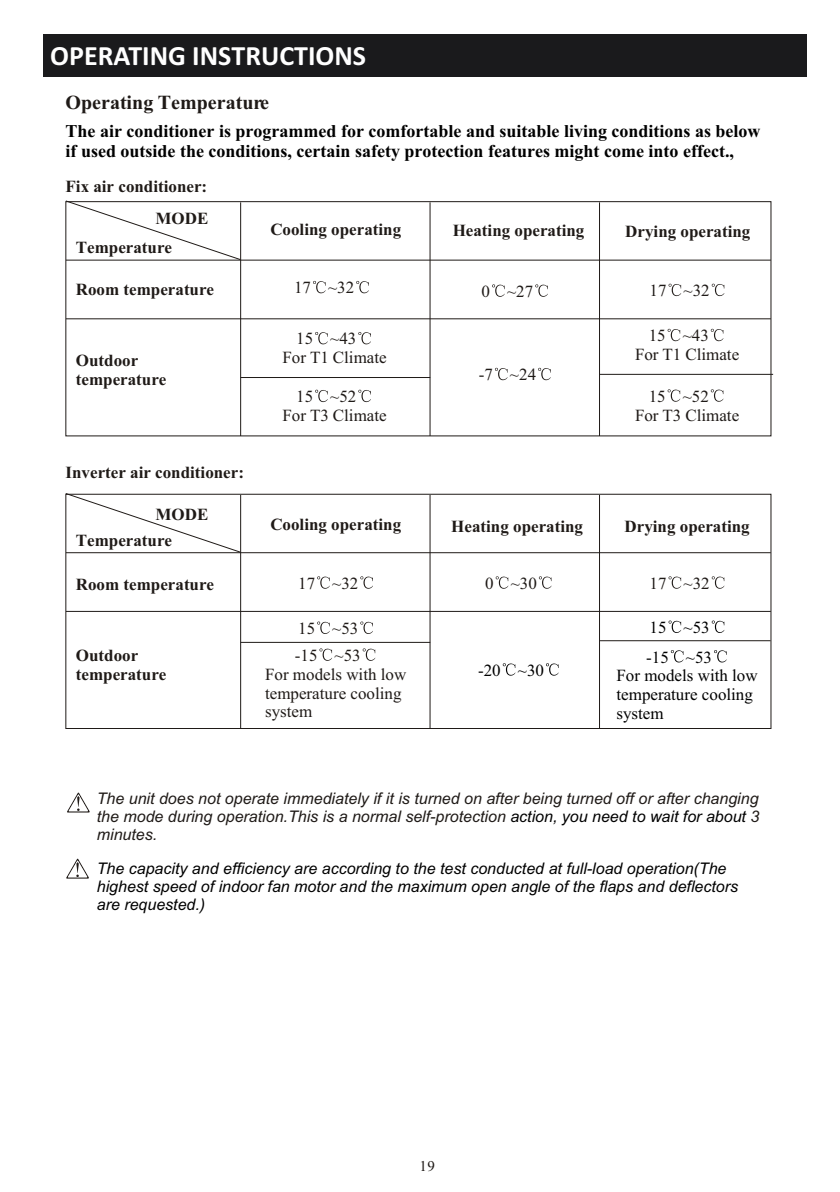
<style>
.page{position:relative;width:840px;height:1192px;background:#fff}
.page>*{position:absolute;margin:0;border:0;box-sizing:border-box;transform-origin:0 0}
.t1{font:700 28px "Calibri";color:#fff}
.t2{font:700 20px "Times New Roman";color:#1f1a17}
.t3{font:700 18px/20px "Times New Roman";color:#000}
.t4{font:700 17px/18.8px "Times New Roman";color:#1f1a17}
.t5{font:17px/18.8px "Times New Roman";color:#1f1a17}
.t6{font:17px/18.8px "Times New Roman";color:#000}
.t7{font:italic 16px/17.8px "Arial";color:#1f1a17;text-align:justify}
.t8{font:italic 16px/17.8px "Arial";color:#000}
.t9{font:15px "Times New Roman";color:#1f1a17}
.s1{color:#000}
</style>
<div class="page">
<svg style="left:67px;top:792px;width:23px;height:21px"></svg>
<svg style="left:66px;top:858px;width:23px;height:21px"></svg>
<svg style="left:65px;top:200px;width:175px;height:60px"></svg>
<div style="left:66px;top:201px;width:705px;height:235px;border:1px solid #1f1a17"></div>
<hr style="left:240px;top:202px;width:1px;height:234px;background:#1f1a17">
<hr style="left:430px;top:202px;width:1px;height:234px;background:#1f1a17">
<hr style="left:599px;top:202px;width:1px;height:234px;background:#1f1a17">
<hr style="left:66px;top:260px;width:705px;height:1px;background:#1f1a17">
<hr style="left:66px;top:318px;width:705px;height:1px;background:#1f1a17">
<hr style="left:241px;top:377px;width:189px;height:1px;background:#1f1a17">
<svg style="left:65px;top:493px;width:176px;height:60px"></svg>
<div style="left:66px;top:494px;width:705px;height:235px;border:1px solid #1f1a17"></div>
<hr style="left:240px;top:495px;width:1px;height:234px;background:#1f1a17">
<hr style="left:430px;top:495px;width:1px;height:234px;background:#1f1a17">
<hr style="left:599px;top:495px;width:1px;height:234px;background:#1f1a17">
<hr style="left:66px;top:552px;width:705px;height:1px;background:#1f1a17">
<hr style="left:66px;top:611px;width:705px;height:1px;background:#1f1a17">
<hr style="left:241px;top:642px;width:189px;height:1px;background:#1f1a17">
<div style="left:43px;top:35px;width:764px;height:42px;background:#1a1a1c"></div>
<svg style="left:313px;top:281px;width:13px;height:12px"></svg>
<svg style="left:356px;top:281px;width:13px;height:12px"></svg>
<svg style="left:492px;top:284px;width:13px;height:13px"></svg>
<svg style="left:535px;top:284px;width:13px;height:13px"></svg>
<svg style="left:669px;top:284px;width:12px;height:12px"></svg>
<svg style="left:712px;top:284px;width:12px;height:12px"></svg>
<svg style="left:315px;top:332px;width:13px;height:12px"></svg>
<svg style="left:358px;top:332px;width:13px;height:12px"></svg>
<svg style="left:315px;top:390px;width:13px;height:12px"></svg>
<svg style="left:358px;top:390px;width:13px;height:12px"></svg>
<svg style="left:495px;top:368px;width:13px;height:12px"></svg>
<svg style="left:538px;top:368px;width:13px;height:12px"></svg>
<svg style="left:317px;top:576px;width:13px;height:13px"></svg>
<svg style="left:360px;top:576px;width:13px;height:13px"></svg>
<svg style="left:496px;top:576px;width:12px;height:13px"></svg>
<svg style="left:539px;top:576px;width:13px;height:13px"></svg>
<svg style="left:669px;top:576px;width:12px;height:13px"></svg>
<svg style="left:712px;top:576px;width:12px;height:13px"></svg>
<svg style="left:317px;top:622px;width:13px;height:12px"></svg>
<svg style="left:360px;top:622px;width:13px;height:12px"></svg>
<svg style="left:319px;top:648px;width:13px;height:13px"></svg>
<svg style="left:363px;top:648px;width:12px;height:13px"></svg>
<svg style="left:503px;top:663px;width:12px;height:13px"></svg>
<svg style="left:546px;top:663px;width:13px;height:13px"></svg>
<hr style="left:600px;top:374px;width:173px;height:1px;background:#1f1a17">
<svg style="left:668px;top:329px;width:12px;height:12px"></svg>
<svg style="left:711px;top:329px;width:13px;height:12px"></svg>
<svg style="left:668px;top:389px;width:12px;height:13px"></svg>
<svg style="left:711px;top:389px;width:13px;height:13px"></svg>
<hr style="left:600px;top:640px;width:171px;height:1px;background:#1f1a17">
<svg style="left:669px;top:621px;width:12px;height:12px"></svg>
<svg style="left:712px;top:621px;width:12px;height:12px"></svg>
<svg style="left:671px;top:650px;width:13px;height:13px"></svg>
<svg style="left:714px;top:650px;width:13px;height:13px"></svg>
<h1 class="t1" style="left:50px;top:44px;width:317px">OPERATING INSTRUCTIONS</h1>
<p class="t2" style="left:66px;top:95px;width:205px">Operating Temperature</p>
<p class="t3" style="left:66px;top:123px;width:697px">The air conditioner is programmed for comfortable and suitable living conditions as below if used outside the conditions, certain safety protection features might come into effect.,</p>
<p class="t4" style="left:66px;top:172px;width:144px;line-height:32.2px;text-align:right">Fix air conditioner:<br>MODE</p>
<p class="t4" style="left:76px;top:239px;width:98px">Temperature</p>
<p class="t4" style="left:76px;top:281px;width:140px">Room temperature</p>
<p class="t4" style="left:76px;top:353px;width:92px">Outdoor temperature</p>
<p class="t4" style="left:66px;top:464px;width:180px">Inverter air conditioner:</p>
<p class="t4" style="left:76px;top:502px;width:134px;line-height:26.6px;text-indent:80px">MODE<br>Temperature</p>
<p class="t4" style="left:76px;top:577px;width:140px">Room temperature</p>
<p class="t4" style="left:76px;top:648px;width:92px">Outdoor temperature</p>
<p class="t4" style="left:270px;top:222px;width:132px">Cooling operating</p>
<p class="t4" style="left:453px;top:223px;width:133px">Heating operating</p>
<p class="t4" style="left:625px;top:224px;width:127px">Drying operating</p>
<p class="t5" style="left:294px;top:280px;width:62px">17 ~32</p>
<p class="t5" style="left:482px;top:283px;width:53px">0 ~27</p>
<p class="t5" style="left:650px;top:283px;width:62px">17 ~32</p>
<p class="t5" style="left:283px;top:331px;width:106px;text-indent:14px">15 ~43<br>For T1 Climate</p>
<p class="t5" style="left:283px;top:389px;width:106px;text-indent:14px">15 ~52<br>For T3 Climate</p>
<p class="t5" style="left:635px;top:328px;width:106px;text-indent:14px">15 ~43<br>For T1 Climate</p>
<p class="t5" style="left:635px;top:388px;width:106px;text-indent:14px">15 ~52<br>For T3 Climate</p>
<p class="t5" style="left:479px;top:367px;width:59px">-7 ~24</p>
<p class="t4" style="left:270px;top:517px;width:132px">Cooling operating</p>
<p class="t4" style="left:451px;top:518px;width:133px">Heating operating</p>
<p class="t4" style="left:625px;top:519px;width:127px">Drying operating</p>
<p class="t5" style="left:298px;top:575px;width:62px">17 ~32</p>
<p class="t5" style="left:485px;top:575px;width:53px">0 ~30</p>
<p class="t5" style="left:650px;top:575px;width:62px">17 ~32</p>
<p class="t5" style="left:295px;top:617px;width:67px;line-height:26.8px">15 ~53 -15 ~53</p>
<p class="t5" style="left:265px;top:666px;width:143px">For models with low temperature cooling system</p>
<p class="t6" style="left:478px;top:662px;width:67px">-20 ~30</p>
<p class="t6" style="left:646px;top:614px;width:67px;line-height:29.6px">15 ~53 -15 ~53</p>
<p class="t6" style="left:617px;top:668px;width:143px">For models with low temperature cooling system</p>
<p class="t7" style="left:97px;top:791px;width:664px">The unit does not operate immediately if it is turned on after being turned off or after changing the mode during operation.This is a normal self-protection <span class="s1">action, you need to wait for about</span> 3 minutes.</p>
<p class="t8" style="left:97px;top:861px;width:643px">The capacity and efficiency are according to the test conducted at full-load operation(The highest speed of indoor fan motor and the maximum open angle of the flaps and deflectors are requested.)</p>
<p class="t9" style="left:419px;top:1161px;width:17px">19</p>
</div>
